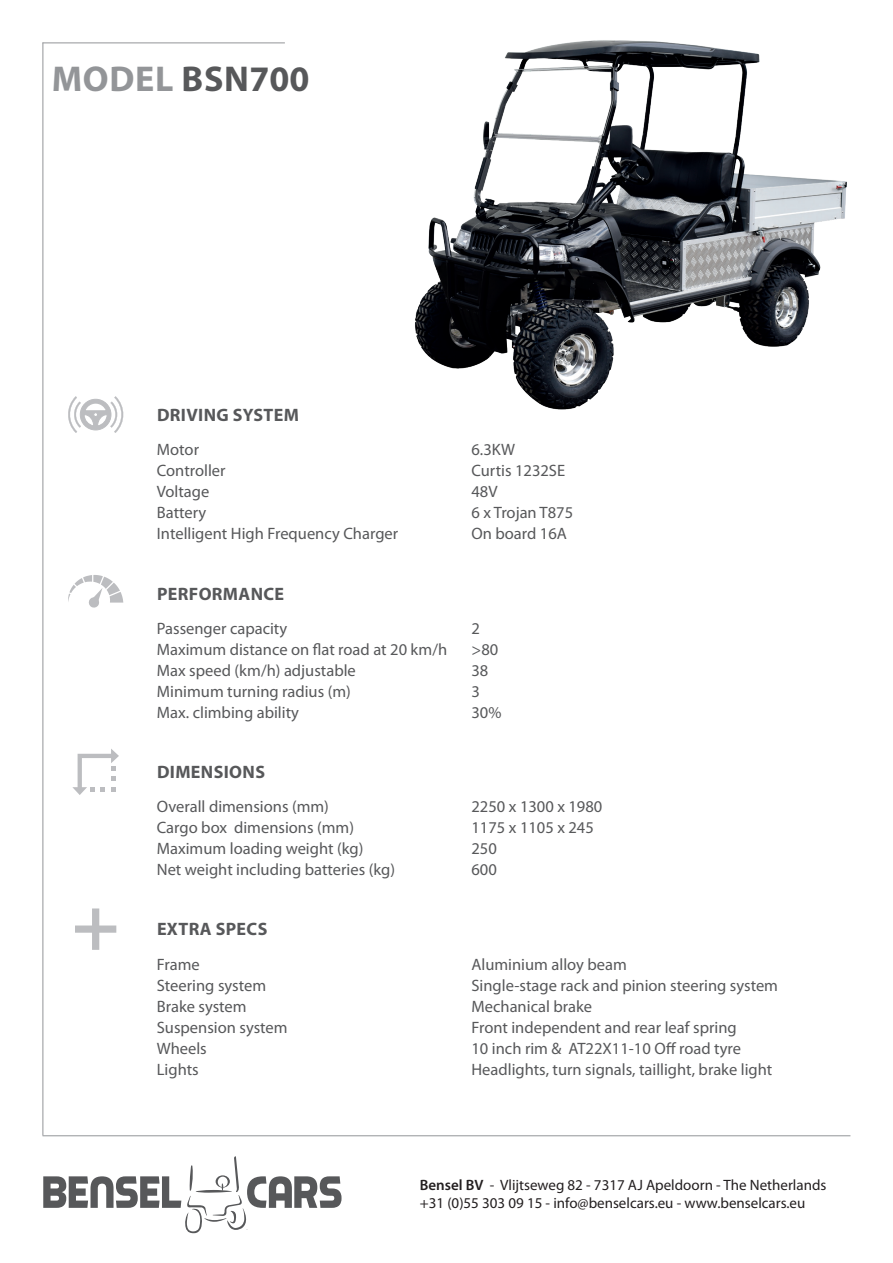
<style>
.page{position:relative;width:893px;height:1263px;background:#fff}
.page>*{position:absolute;margin:0;border:0;box-sizing:border-box;transform-origin:0 0}
.t1{font:700 36px "Myriad Pro";letter-spacing:.02em;color:#57585a}
.t2{font:700 18px "Myriad Pro";letter-spacing:.02em;color:#57585a}
.t3{font:16.5px "Myriad Pro";color:#57585a}
.t4{font:15px/18px "Myriad Pro";color:#231f20}
.s1{color:#939598}
.s2{font-weight:600}
</style>
<div class="page">
<img style="left:231px;top:40px;width:616px;height:370px">
<svg style="left:43px;top:1156px;width:299px;height:77px"></svg>
<hr style="left:43px;top:43px;width:1px;height:1092px;background:#939598">
<hr style="left:43px;top:1135px;width:807px;height:1px;background:#939598">
<hr style="left:43px;top:43px;width:242px;height:1px;background:#939598">
<svg style="left:68px;top:396px;width:55px;height:37px"></svg>
<svg style="left:68px;top:575px;width:55px;height:33px"></svg>
<svg style="left:72px;top:749px;width:47px;height:46px"></svg>
<svg style="left:75px;top:908px;width:41px;height:42px"></svg>
<h1 class="t1" style="left:52px;top:55px;width:259px"><span class="s1">MODEL</span> BSN700</h1>
<p class="t2" style="left:157px;top:403px;width:144px">DRIVING SYSTEM</p>
<p class="t3" style="left:157px;top:439px;width:44px">Motor</p>
<p class="t3" style="left:471px;top:439px;width:45px">6.3KW</p>
<p class="t3" style="left:157px;top:460px;width:70px">Controller</p>
<p class="t3" style="left:471px;top:460px;width:95px">Curtis 1232SE</p>
<p class="t3" style="left:157px;top:481px;width:54px">Voltage</p>
<p class="t3" style="left:471px;top:481px;width:28px">48V</p>
<p class="t3" style="left:157px;top:502px;width:51px">Battery</p>
<p class="t3" style="left:471px;top:502px;width:103px">6 x Trojan T875</p>
<p class="t3" style="left:157px;top:523px;width:243px">Intelligent High Frequency Charger</p>
<p class="t3" style="left:471px;top:523px;width:97px">On board 16A</p>
<p class="t2" style="left:157px;top:582px;width:129px">PERFORMANCE</p>
<p class="t3" style="left:157px;top:618px;width:132px">Passenger capacity</p>
<p class="t3" style="left:471px;top:618px;width:10px">2</p>
<p class="t3" style="left:157px;top:639px;width:292px">Maximum distance on flat road at 20 km/h</p>
<p class="t3" style="left:471px;top:639px;width:28px">&gt;80</p>
<p class="t3" style="left:157px;top:660px;width:201px">Max speed (km/h) adjustable</p>
<p class="t3" style="left:471px;top:660px;width:18px">38</p>
<p class="t3" style="left:157px;top:681px;width:196px">Minimum turning radius (m)</p>
<p class="t3" style="left:471px;top:681px;width:10px">3</p>
<p class="t3" style="left:157px;top:702px;width:144px">Max. climbing ability</p>
<p class="t3" style="left:471px;top:702px;width:31px">30%</p>
<p class="t2" style="left:157px;top:760px;width:110px">DIMENSIONS</p>
<p class="t3" style="left:157px;top:796px;width:174px">Overall dimensions (mm)</p>
<p class="t3" style="left:471px;top:796px;width:132px">2250 x 1300 x 1980</p>
<p class="t3" style="left:157px;top:817px;width:199px">Cargo box dimensions (mm)</p>
<p class="t3" style="left:471px;top:817px;width:124px">1175 x 1105 x 245</p>
<p class="t3" style="left:157px;top:838px;width:208px">Maximum loading weight (kg)</p>
<p class="t3" style="left:471px;top:838px;width:27px">250</p>
<p class="t3" style="left:157px;top:859px;width:240px">Net weight including batteries (kg)</p>
<p class="t3" style="left:471px;top:859px;width:27px">600</p>
<p class="t2" style="left:157px;top:918px;width:112px">EXTRA SPECS</p>
<p class="t3" style="left:157px;top:954px;width:44px">Frame</p>
<p class="t3" style="left:471px;top:954px;width:157px">Aluminium alloy beam</p>
<p class="t3" style="left:157px;top:975px;width:111px">Steering system</p>
<p class="t3" style="left:471px;top:975px;width:308px">Single-stage rack and pinion steering system</p>
<p class="t3" style="left:157px;top:996px;width:91px">Brake system</p>
<p class="t3" style="left:471px;top:996px;width:122px">Mechanical brake</p>
<p class="t3" style="left:157px;top:1017px;width:132px">Suspension system</p>
<p class="t3" style="left:471px;top:1017px;width:267px">Front independent and rear leaf spring</p>
<p class="t3" style="left:157px;top:1038px;width:51px">Wheels</p>
<p class="t3" style="left:471px;top:1038px;width:271px">10 inch rim &amp; AT22X11-10 Off road tyre</p>
<p class="t3" style="left:157px;top:1059px;width:43px">Lights</p>
<p class="t3" style="left:471px;top:1059px;width:302px">Headlights, turn signals, taillight, brake light</p>
<p class="t4" style="left:420px;top:1175px;width:408px"><span class="s2">Bensel BV</span> - Vlijtseweg 82 - 7317 AJ Apeldoorn - The Netherlands +31 (0)55 303 09 15 - info@benselcars.eu - www.benselcars.eu</p>
</div>
